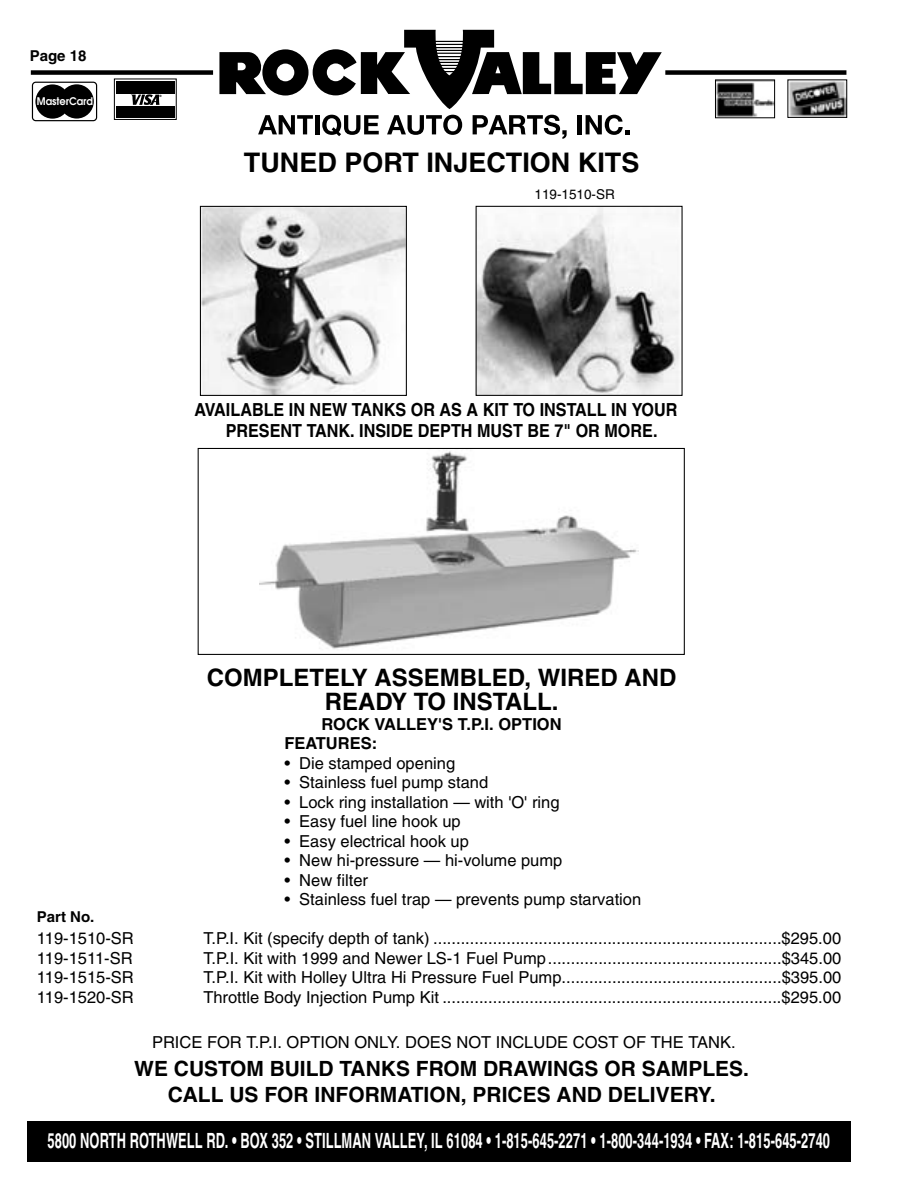
<style>
.page{position:relative;width:918px;height:1188px;background:#fff}
.page>*{position:absolute;margin:0;border:0;box-sizing:border-box;transform-origin:0 0}
.t1{font:700 27px "Helvetica";color:#000}
.t2{font:700 24px/24px "Helvetica";color:#000;text-align:center}
.t3{font:700 21px "Helvetica";letter-spacing:.005em;color:#fff;scale:.61 1}
.t4{font:700 21px/25.5px "Helvetica";color:#000;text-align:center}
.t5{font:700 18px/21px "Helvetica";color:#000;scale:.9 1}
.t6{font:16.5px "Helvetica";color:#000}
.t7{font:700 16.5px/19.5px "Helvetica";color:#000}
.t8{font:700 15px "Helvetica";color:#000}
.t9{font:13.5px "Helvetica";color:#000}
.t10{font:600 10.5px "Avant Garde";color:#fff;scale:.94 1}
.t11{font:700 3px "Helvetica";color:#000}
</style>
<div class="page">
<svg style="left:219px;top:52px;width:47px;height:42px"></svg>
<div style="left:262px;top:49px;width:47px;height:47px;background:#000;border-radius:50%"></div>
<div style="left:277px;top:64px;width:17px;height:17px;background:#fff;border-radius:50%"></div>
<div style="left:313px;top:49px;width:46px;height:46px;background:#000;border-radius:50%"></div>
<div style="left:327px;top:63px;width:18px;height:18px;background:#fff;border-radius:50%"></div>
<svg style="left:343px;top:30px;width:319px;height:79px"></svg>
<hr style="left:433px;top:41px;width:32px;height:1px;background:#000">
<hr style="left:433px;top:44px;width:33px;height:1px;background:#000">
<hr style="left:433px;top:47px;width:33px;height:1px;background:#000">
<hr style="left:434px;top:50px;width:32px;height:1px;background:#000">
<hr style="left:434px;top:53px;width:32px;height:1px;background:#000">
<hr style="left:434px;top:56px;width:32px;height:1px;background:#000">
<hr style="left:434px;top:59px;width:32px;height:1px;background:#000">
<hr style="left:434px;top:62px;width:32px;height:1px;background:#000">
<hr style="left:434px;top:65px;width:32px;height:1px;background:#000">
<hr style="left:434px;top:68px;width:32px;height:1px;background:#000">
<hr style="left:434px;top:71px;width:32px;height:1px;background:#000">
<div style="left:31px;top:70px;width:182px;height:5px;background:#000"></div>
<div style="left:665px;top:70px;width:181px;height:5px;background:#000"></div>
<svg style="left:258px;top:115px;width:55px;height:19px"></svg>
<hr style="left:315px;top:115px;width:4px;height:19px;background:#000">
<svg style="left:322px;top:115px;width:57px;height:21px"></svg>
<svg style="left:387px;top:115px;width:75px;height:20px"></svg>
<svg style="left:473px;top:115px;width:94px;height:24px"></svg>
<hr style="left:578px;top:115px;width:4px;height:19px;background:#000">
<svg style="left:586px;top:115px;width:44px;height:20px"></svg>
<div style="left:32px;top:82px;width:65px;height:39px;border:1px solid #000;border-radius:3px"></div>
<div style="left:35px;top:84px;width:35px;height:35px;background:#000;border-radius:50%"></div>
<div style="left:60px;top:84px;width:34px;height:35px;background:#000;border-radius:50%"></div>
<img style="left:717px;top:82px;width:56px;height:34px">
<div style="left:715px;top:80px;width:60px;height:38px;border:1px solid #000"></div>
<img style="left:790px;top:82px;width:55px;height:34px">
<div style="left:788px;top:80px;width:59px;height:38px;border:1px solid #000"></div>
<div style="left:114px;top:79px;width:63px;height:41px;border:1px solid #000"></div>
<div style="left:116px;top:81px;width:58px;height:12px;background:#000"></div>
<div style="left:116px;top:106px;width:58px;height:12px;background:#000"></div>
<svg style="left:131px;top:94px;width:28px;height:11px"></svg>
<div style="left:27px;top:1122px;width:824px;height:40px;background:#000"></div>
<img style="left:202px;top:208px;width:203px;height:186px">
<div style="left:200px;top:206px;width:207px;height:190px;border:1px solid #000"></div>
<img style="left:478px;top:208px;width:202px;height:186px">
<div style="left:476px;top:206px;width:207px;height:190px;border:1px solid #000"></div>
<img style="left:259px;top:451px;width:379px;height:198px">
<div style="left:198px;top:448px;width:487px;height:207px;border:1px solid #000"></div>
<p class="t8" style="left:30px;top:51px;width:58px">Page 18</p>
<p class="t10" style="left:37px;top:97px;width:61px">MasterCard</p>
<p class="t11" style="left:159px;top:95px;width:4px">®</p>
<h1 class="t1" style="left:244px;top:152px;width:397px">TUNED PORT INJECTION KITS</h1>
<p class="t9" style="left:535px;top:189px;width:82px">119-1510-SR</p>
<p class="t5" style="left:226px;top:401px;width:504px;text-indent:-31px">AVAILABLE IN NEW TANKS OR AS A KIT TO INSTALL IN YOUR<br>PRESENT TANK. INSIDE DEPTH MUST BE 7" OR MORE.</p>
<h2 class="t2" style="left:207px;top:668px;width:471px">COMPLETELY ASSEMBLED, WIRED AND<br>READY TO INSTALL.</h2>
<p class="t7" style="left:284px;top:716px;width:279px;text-indent:37px">ROCK VALLEY'S T.P.I. OPTION<br>FEATURES:</p>
<p class="t6" style="left:284px;top:757px;width:172px">• Die stamped opening</p>
<p class="t6" style="left:284px;top:776px;width:205px">• Stainless fuel pump stand</p>
<p class="t6" style="left:284px;top:796px;width:277px">• Lock ring installation — with 'O' ring</p>
<p class="t6" style="left:284px;top:815px;width:178px">• Easy fuel line hook up</p>
<p class="t6" style="left:284px;top:835px;width:186px">• Easy electrical hook up</p>
<p class="t6" style="left:284px;top:854px;width:280px">• New hi-pressure — hi-volume pump</p>
<p class="t6" style="left:284px;top:874px;width:85px">• New filter</p>
<p class="t6" style="left:284px;top:893px;width:358px">• Stainless fuel trap — prevents pump starvation</p>
<p class="t8" style="left:37px;top:911px;width:59px">Part No.</p>
<p class="t6" style="left:37px;top:932px;width:98px">119-1510-SR</p>
<p class="t6" style="left:203px;top:932px;width:639px">T.P.I. Kit (specify depth of tank) ............................................................................$295.00</p>
<p class="t6" style="left:37px;top:952px;width:97px">119-1511-SR</p>
<p class="t6" style="left:203px;top:952px;width:640px">T.P.I. Kit with 1999 and Newer LS-1 Fuel Pump...................................................$345.00</p>
<p class="t6" style="left:37px;top:971px;width:98px">119-1515-SR</p>
<p class="t6" style="left:203px;top:971px;width:639px">T.P.I. Kit with Holley Ultra Hi Pressure Fuel Pump................................................$395.00</p>
<p class="t6" style="left:37px;top:991px;width:98px">119-1520-SR</p>
<p class="t6" style="left:203px;top:991px;width:639px">Throttle Body Injection Pump Kit ..........................................................................$295.00</p>
<p class="t6" style="left:152px;top:1036px;width:585px">PRICE FOR T.P.I. OPTION ONLY. DOES NOT INCLUDE COST OF THE TANK.</p>
<p class="t4" style="left:134px;top:1058px;width:616px">WE CUSTOM BUILD TANKS FROM DRAWINGS OR SAMPLES.<br>CALL US FOR INFORMATION, PRICES AND DELIVERY.</p>
<p class="t3" style="left:48px;top:1133px;width:1284px">5800 NORTH ROTHWELL RD. • BOX 352 • STILLMAN VALLEY, IL 61084 • 1-815-645-2271 • 1-800-344-1934 • FAX: 1-815-645-2740</p>
</div>
